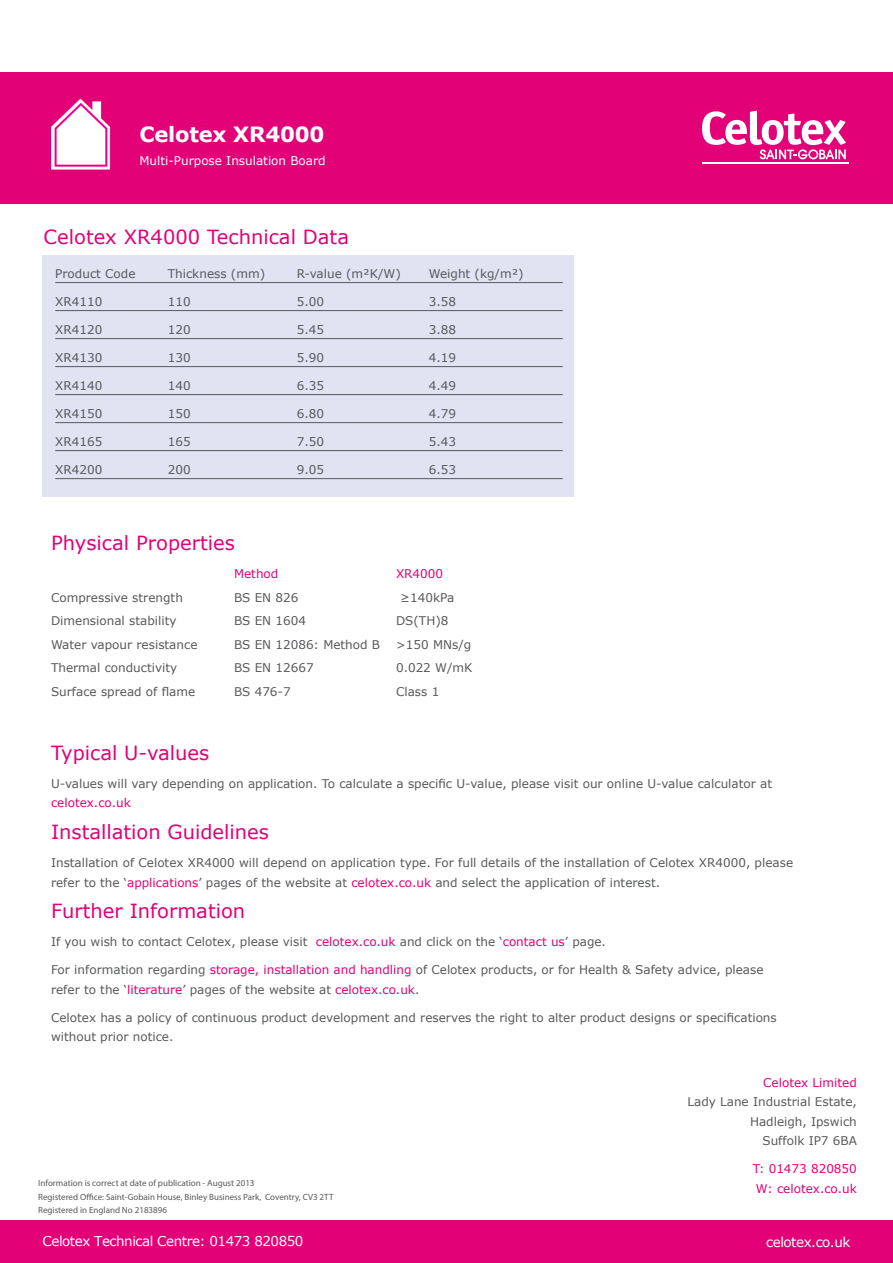
<style>
.page{position:relative;width:893px;height:1263px;background:#fff}
.page>*{position:absolute;margin:0;border:0;box-sizing:border-box;transform-origin:0 0}
.t1{font:700 21px "Verdana";letter-spacing:-.01em;color:#fff}
.t2{font:19.5px "Verdana";color:#e20177}
.t3{font:13.5px "Verdana";letter-spacing:-.035em;color:#fff}
.t4{font:12px/19.5px "Verdana";color:#58595b}
.t5{font:12px/19.5px "Verdana";color:#e20177}
.t6{font:12px "Verdana";color:#fff}
.t7{font:9px/13.5px "Myriad Pro";color:#58595b}
.s1{color:#e20177}
</style>
<div class="page">
<div style="left:0;top:1220px;width:893px;height:42px;background:#e20177"></div>
<div style="left:0;top:72px;width:893px;height:132px;background:#e20177"></div>
<img style="left:51px;top:98px;width:60px;height:72px">
<div style="left:43px;top:255px;width:531px;height:241px;background:#e1e3f3"></div>
<hr style="left:55px;top:282px;width:508px;height:1px;background:#58595b">
<hr style="left:55px;top:310px;width:508px;height:1px;background:#58595b">
<hr style="left:55px;top:338px;width:508px;height:1px;background:#58595b">
<hr style="left:55px;top:366px;width:508px;height:1px;background:#58595b">
<hr style="left:55px;top:394px;width:508px;height:1px;background:#58595b">
<hr style="left:55px;top:422px;width:508px;height:1px;background:#58595b">
<hr style="left:55px;top:450px;width:508px;height:1px;background:#58595b">
<hr style="left:55px;top:478px;width:508px;height:1px;background:#58595b">
<hr style="left:702px;top:163px;width:146px;height:1px;background:#fff">
<svg style="left:702px;top:111px;width:144px;height:48px"></svg>
<h1 class="t1" style="left:139px;top:119px;width:186px">Celotex XR4000</h1>
<p class="t6" style="left:139px;top:153px;width:188px">Multi-Purpose Insulation Board</p>
<h2 class="t2" style="left:44px;top:224px;width:307px">Celotex XR4000 Technical Data</h2>
<p class="t4" style="left:55px;top:264px;width:82px">Product Code</p>
<p class="t4" style="left:168px;top:264px;width:99px">Thickness (mm)</p>
<p class="t4" style="left:297px;top:264px;width:106px">R-value (m²K/W)</p>
<p class="t4" style="left:429px;top:264px;width:96px">Weight (kg/m²)</p>
<p class="t4" style="left:55px;top:292px;width:49px">XR4110</p>
<p class="t4" style="left:168px;top:292px;width:24px">110</p>
<p class="t4" style="left:297px;top:292px;width:29px">5.00</p>
<p class="t4" style="left:429px;top:292px;width:29px">3.58</p>
<p class="t4" style="left:55px;top:320px;width:49px">XR4120</p>
<p class="t4" style="left:168px;top:320px;width:24px">120</p>
<p class="t4" style="left:297px;top:320px;width:29px">5.45</p>
<p class="t4" style="left:429px;top:320px;width:29px">3.88</p>
<p class="t4" style="left:55px;top:348px;width:49px">XR4130</p>
<p class="t4" style="left:168px;top:348px;width:24px">130</p>
<p class="t4" style="left:297px;top:348px;width:29px">5.90</p>
<p class="t4" style="left:429px;top:348px;width:29px">4.19</p>
<p class="t4" style="left:55px;top:376px;width:49px">XR4140</p>
<p class="t4" style="left:168px;top:376px;width:24px">140</p>
<p class="t4" style="left:297px;top:376px;width:29px">6.35</p>
<p class="t4" style="left:429px;top:376px;width:29px">4.49</p>
<p class="t4" style="left:55px;top:404px;width:49px">XR4150</p>
<p class="t4" style="left:168px;top:404px;width:24px">150</p>
<p class="t4" style="left:297px;top:404px;width:29px">6.80</p>
<p class="t4" style="left:429px;top:404px;width:29px">4.79</p>
<p class="t4" style="left:55px;top:432px;width:49px">XR4165</p>
<p class="t4" style="left:168px;top:432px;width:24px">165</p>
<p class="t4" style="left:297px;top:432px;width:29px">7.50</p>
<p class="t4" style="left:429px;top:432px;width:29px">5.43</p>
<p class="t4" style="left:55px;top:460px;width:49px">XR4200</p>
<p class="t4" style="left:168px;top:460px;width:24px">200</p>
<p class="t4" style="left:297px;top:460px;width:29px">9.05</p>
<p class="t4" style="left:429px;top:460px;width:29px">6.53</p>
<h2 class="t2" style="left:51px;top:530px;width:185px">Physical Properties</h2>
<p class="t5" style="left:234px;top:564px;width:46px">Method</p>
<p class="t5" style="left:396px;top:564px;width:49px">XR4000</p>
<p class="t4" style="left:51px;top:587px;width:133px">Compressive strength</p>
<p class="t4" style="left:234px;top:587px;width:66px">BS EN 826</p>
<p class="t4" style="left:400px;top:587px;width:55px">≥140kPa</p>
<p class="t4" style="left:51px;top:611px;width:127px">Dimensional stability</p>
<p class="t4" style="left:234px;top:611px;width:73px">BS EN 1604</p>
<p class="t4" style="left:396px;top:611px;width:54px">DS(TH)8</p>
<p class="t4" style="left:51px;top:634px;width:148px">Water vapour resistance</p>
<p class="t4" style="left:234px;top:634px;width:148px">BS EN 12086: Method B</p>
<p class="t4" style="left:396px;top:634px;width:77px">&gt;150 MNs/g</p>
<p class="t4" style="left:51px;top:658px;width:128px">Thermal conductivity</p>
<p class="t4" style="left:234px;top:658px;width:81px">BS EN 12667</p>
<p class="t4" style="left:396px;top:658px;width:78px">0.022 W/mK</p>
<p class="t4" style="left:51px;top:681px;width:146px">Surface spread of flame</p>
<p class="t4" style="left:234px;top:681px;width:58px">BS 476-7</p>
<p class="t4" style="left:396px;top:681px;width:45px">Class 1</p>
<h2 class="t2" style="left:51px;top:739px;width:160px">Typical U-values</h2>
<p class="t4" style="left:51px;top:773px;width:723px">U-values will vary depending on application. To calculate a specific U-value, please visit our online U-value calculator at</p>
<p class="t5" style="left:51px;top:793px;width:81px">celotex.co.uk</p>
<h2 class="t2" style="left:51px;top:818px;width:219px">Installation Guidelines</h2>
<p class="t4" style="left:51px;top:853px;width:744px">Installation of Celotex XR4000 will depend on application type. For full details of the installation of Celotex XR4000, please refer to the ‘<span class="s1">applications</span>’ pages of the website at <span class="s1">celotex.co.uk</span> and select the application of interest.</p>
<h2 class="t2" style="left:51px;top:898px;width:196px">Further Information</h2>
<p class="t4" style="left:51px;top:932px;width:556px">If you wish to contact Celotex, please visit <span class="s1">celotex.co.uk</span> and click on the ‘<span class="s1">contact us</span>’ page.</p>
<p class="t4" style="left:51px;top:960px;width:714px">For information regarding <span class="s1">storage, installation and handling</span> of Celotex products, or for Health &amp; Safety advice, please refer to the ‘<span class="s1">literature</span>’ pages of the website at <span class="s1">celotex.co.uk</span>.</p>
<p class="t4" style="left:51px;top:1008px;width:727px">Celotex has a policy of continuous product development and reserves the right to alter product designs or specifications without prior notice.</p>
<p class="t7" style="left:38px;top:1176px;width:218px">Information is correct at date of publication - August 2013</p>
<p class="t7" style="left:38px;top:1190px;width:297px">Registered Office: Saint-Gobain House, Binley Business Park, Coventry, CV3 2TT<br>Registered in England No 2183896</p>
<p class="t5" style="left:763px;top:1072px;width:95px">Celotex Limited</p>
<p class="t4" style="left:687px;top:1092px;width:171px;text-align:right">Lady Lane Industrial Estate,<br>Hadleigh, Ipswich<br>Suffolk IP7 6BA</p>
<p class="t5" style="left:753px;top:1159px;width:106px">T: 01473 820850<br>W: celotex.co.uk</p>
<p class="t3" style="left:43px;top:1232px;width:262px">Celotex Technical Centre: 01473 820850</p>
<p class="t3" style="left:766px;top:1233px;width:86px">celotex.co.uk</p>
</div>
